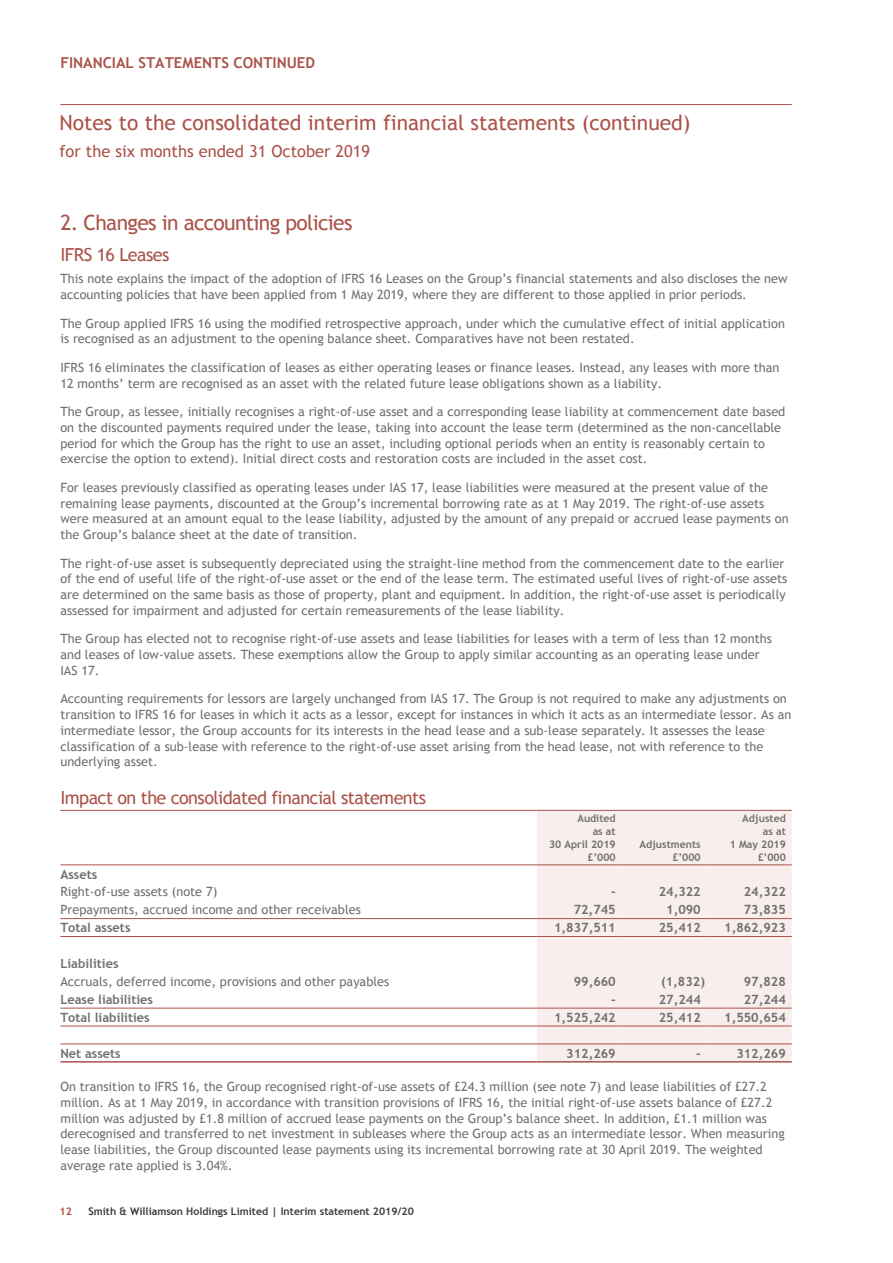
<style>
.page{position:relative;width:893px;height:1263px;background:#fff}
.page>*{position:absolute;margin:0;border:0;box-sizing:border-box;transform-origin:0 0}
.t1{font:21px "Trebuchet MS";color:#aa5349}
.t2{font:21px "Trebuchet MS";letter-spacing:-.03em;color:#aa5349}
.t3{font:18px "Trebuchet MS";letter-spacing:-.03em;color:#aa5349}
.t4{font:16.5px "Trebuchet MS";color:#aa5349}
.t5{font:700 15px "Trebuchet MS";color:#aa5349}
.t6{font:12.75px/15.8px "Trebuchet MS";color:#706f6f}
.t7{font:700 12.75px "Trebuchet MS";color:#706f6f}
.t8{font:700 10.5px/12.8px "Trebuchet MS";color:#706f6f;text-align:right}
.t9{font:700 10.5px "Trebuchet MS";color:#3c3c3b}
.t10{font:700 10.5px "Trebuchet MS";color:#aa5349}
</style>
<div class="page">
<hr style="left:60px;top:104px;width:732px;height:1px;background:#aa5349">
<div style="left:537px;top:811px;width:255px;height:250px;background:#f7eeed"></div>
<hr style="left:60px;top:918px;width:477px;height:1px;background:#aa5349">
<hr style="left:537px;top:918px;width:85px;height:1px;background:#aa5349">
<hr style="left:622px;top:918px;width:85px;height:1px;background:#aa5349">
<hr style="left:707px;top:918px;width:85px;height:1px;background:#aa5349">
<hr style="left:60px;top:1008px;width:477px;height:1px;background:#aa5349">
<hr style="left:537px;top:1008px;width:85px;height:1px;background:#aa5349">
<hr style="left:622px;top:1008px;width:85px;height:1px;background:#aa5349">
<hr style="left:707px;top:1008px;width:85px;height:1px;background:#aa5349">
<hr style="left:60px;top:1026px;width:477px;height:1px;background:#aa5349">
<hr style="left:537px;top:1026px;width:85px;height:1px;background:#aa5349">
<hr style="left:622px;top:1026px;width:85px;height:1px;background:#aa5349">
<hr style="left:707px;top:1026px;width:85px;height:1px;background:#aa5349">
<hr style="left:60px;top:864px;width:477px;height:1px;background:#aa5349">
<hr style="left:537px;top:864px;width:85px;height:1px;background:#aa5349">
<hr style="left:622px;top:864px;width:85px;height:1px;background:#aa5349">
<hr style="left:707px;top:864px;width:85px;height:1px;background:#aa5349">
<hr style="left:60px;top:936px;width:477px;height:1px;background:#aa5349">
<hr style="left:537px;top:936px;width:85px;height:1px;background:#aa5349">
<hr style="left:622px;top:936px;width:85px;height:1px;background:#aa5349">
<hr style="left:707px;top:936px;width:85px;height:1px;background:#aa5349">
<hr style="left:60px;top:810px;width:477px;height:1px;background:#aa5349">
<hr style="left:537px;top:810px;width:85px;height:1px;background:#aa5349">
<hr style="left:622px;top:810px;width:85px;height:1px;background:#aa5349">
<hr style="left:707px;top:810px;width:85px;height:1px;background:#aa5349">
<hr style="left:60px;top:1043px;width:477px;height:1px;background:#aa5349">
<hr style="left:60px;top:1061px;width:477px;height:1px;background:#aa5349">
<hr style="left:537px;top:1043px;width:85px;height:1px;background:#aa5349">
<hr style="left:622px;top:1043px;width:85px;height:1px;background:#aa5349">
<hr style="left:707px;top:1043px;width:85px;height:1px;background:#aa5349">
<hr style="left:537px;top:1061px;width:85px;height:1px;background:#aa5349">
<hr style="left:622px;top:1061px;width:85px;height:1px;background:#aa5349">
<hr style="left:707px;top:1061px;width:85px;height:1px;background:#aa5349">
<p class="t5" style="left:60px;top:54px;width:256px">FINANCIAL STATEMENTS CONTINUED</p>
<h1 class="t1" style="left:60px;top:111px;width:633px">Notes to the consolidated interim financial statements (continued)</h1>
<p class="t4" style="left:60px;top:141px;width:312px">for the six months ended 31 October 2019</p>
<h1 class="t2" style="left:60px;top:210px;width:294px">2. Changes in accounting policies</h1>
<h2 class="t3" style="left:60px;top:244px;width:111px">IFRS 16 Leases</h2>
<p class="t6" style="left:60px;top:271px;width:729px">This note explains the impact of the adoption of IFRS 16 Leases on the Group’s financial statements and also discloses the new accounting policies that have been applied from 1 May 2019, where they are different to those applied in prior periods.</p>
<p class="t6" style="left:60px;top:315px;width:726px">The Group applied IFRS 16 using the modified retrospective approach, under which the cumulative effect of initial application is recognised as an adjustment to the opening balance sheet. Comparatives have not been restated.</p>
<p class="t6" style="left:60px;top:360px;width:721px">IFRS 16 eliminates the classification of leases as either operating leases or finance leases. Instead, any leases with more than<br>12 months’ term are recognised as an asset with the related future lease obligations shown as a liability.</p>
<p class="t6" style="left:60px;top:404px;width:726px">The Group, as lessee, initially recognises a right-of-use asset and a corresponding lease liability at commencement date based on the discounted payments required under the lease, taking into account the lease term (determined as the non-cancellable period for which the Group has the right to use an asset, including optional periods when an entity is reasonably certain to exercise the option to extend). Initial direct costs and restoration costs are included in the asset cost.</p>
<p class="t6" style="left:60px;top:480px;width:730px">For leases previously classified as operating leases under IAS 17, lease liabilities were measured at the present value of the remaining lease payments, discounted at the Group’s incremental borrowing rate as at 1 May 2019. The right-of-use assets were measured at an amount equal to the lease liability, adjusted by the amount of any prepaid or accrued lease payments on the Group’s balance sheet at the date of transition.</p>
<p class="t6" style="left:60px;top:555px;width:729px">The right-of-use asset is subsequently depreciated using the straight-line method from the commencement date to the earlier of the end of useful life of the right-of-use asset or the end of the lease term. The estimated useful lives of right-of-use assets are determined on the same basis as those of property, plant and equipment. In addition, the right-of-use asset is periodically assessed for impairment and adjusted for certain remeasurements of the lease liability.</p>
<p class="t6" style="left:60px;top:631px;width:713px">The Group has elected not to recognise right-of-use assets and lease liabilities for leases with a term of less than 12 months and leases of low-value assets. These exemptions allow the Group to apply similar accounting as an operating lease under<br>IAS 17.</p>
<p class="t6" style="left:60px;top:691px;width:732px">Accounting requirements for lessors are largely unchanged from IAS 17. The Group is not required to make any adjustments on transition to IFRS 16 for leases in which it acts as a lessor, except for instances in which it acts as an intermediate lessor. As an intermediate lessor, the Group accounts for its interests in the head lease and a sub-lease separately. It assesses the lease classification of a sub-lease with reference to the right-of-use asset arising from the head lease, not with reference to the underlying asset.</p>
<h2 class="t3" style="left:60px;top:787px;width:367px">Impact on the consolidated financial statements</h2>
<p class="t8" style="left:549px;top:812px;width:68px">Audited<br>as at<br>30 April 2019 £’000</p>
<p class="t8" style="left:730px;top:812px;width:58px">Adjusted as at<br>1 May 2019 £’000</p>
<p class="t8" style="left:639px;top:838px;width:63px">Adjustments £’000</p>
<p class="t7" style="left:60px;top:866px;width:38px">Assets</p>
<p class="t6" style="left:60px;top:884px;width:159px">Right-of-use assets (note 7)</p>
<p class="t7" style="left:611px;top:884px;width:6px">-</p>
<p class="t7" style="left:659px;top:884px;width:44px">24,322</p>
<p class="t7" style="left:744px;top:884px;width:44px">24,322</p>
<p class="t6" style="left:60px;top:902px;width:302px">Prepayments, accrued income and other receivables</p>
<p class="t7" style="left:574px;top:902px;width:44px">72,745</p>
<p class="t7" style="left:666px;top:902px;width:36px">1,090</p>
<p class="t7" style="left:744px;top:902px;width:44px">73,835</p>
<p class="t7" style="left:60px;top:920px;width:72px">Total assets</p>
<p class="t7" style="left:554px;top:920px;width:63px">1,837,511</p>
<p class="t7" style="left:659px;top:920px;width:44px">25,412</p>
<p class="t7" style="left:724px;top:920px;width:63px">1,862,923</p>
<p class="t7" style="left:60px;top:955px;width:60px">Liabilities</p>
<p class="t6" style="left:60px;top:974px;width:330px">Accruals, deferred income, provisions and other payables</p>
<p class="t7" style="left:574px;top:973px;width:44px">99,660</p>
<p class="t7" style="left:661px;top:973px;width:45px">(1,832)</p>
<p class="t7" style="left:744px;top:973px;width:44px">97,828</p>
<p class="t7" style="left:60px;top:991px;width:94px">Lease liabilities</p>
<p class="t7" style="left:611px;top:991px;width:6px">-</p>
<p class="t7" style="left:659px;top:991px;width:44px">27,244</p>
<p class="t7" style="left:744px;top:991px;width:44px">27,244</p>
<p class="t7" style="left:60px;top:1009px;width:91px">Total liabilities</p>
<p class="t7" style="left:554px;top:1009px;width:63px">1,525,242</p>
<p class="t7" style="left:659px;top:1009px;width:44px">25,412</p>
<p class="t7" style="left:724px;top:1009px;width:63px">1,550,654</p>
<p class="t7" style="left:60px;top:1045px;width:62px">Net assets</p>
<p class="t7" style="left:566px;top:1045px;width:51px">312,269</p>
<p class="t7" style="left:696px;top:1045px;width:6px">-</p>
<p class="t7" style="left:736px;top:1045px;width:51px">312,269</p>
<p class="t6" style="left:60px;top:1079px;width:726px">On transition to IFRS 16, the Group recognised right-of-use assets of £24.3 million (see note 7) and lease liabilities of £27.2 million. As at 1 May 2019, in accordance with transition provisions of IFRS 16, the initial right-of-use assets balance of £27.2 million was adjusted by £1.8 million of accrued lease payments on the Group’s balance sheet. In addition, £1.1 million was derecognised and transferred to net investment in subleases where the Group acts as an intermediate lessor. When measuring lease liabilities, the Group discounted lease payments using its incremental borrowing rate at 30 April 2019. The weighted average rate applied is 3.04%.</p>
<p class="t10" style="left:60px;top:1205px;width:14px">12</p>
<p class="t9" style="left:88px;top:1205px;width:327px">Smith &amp; Williamson Holdings Limited | Interim statement 2019/20</p>
</div>
